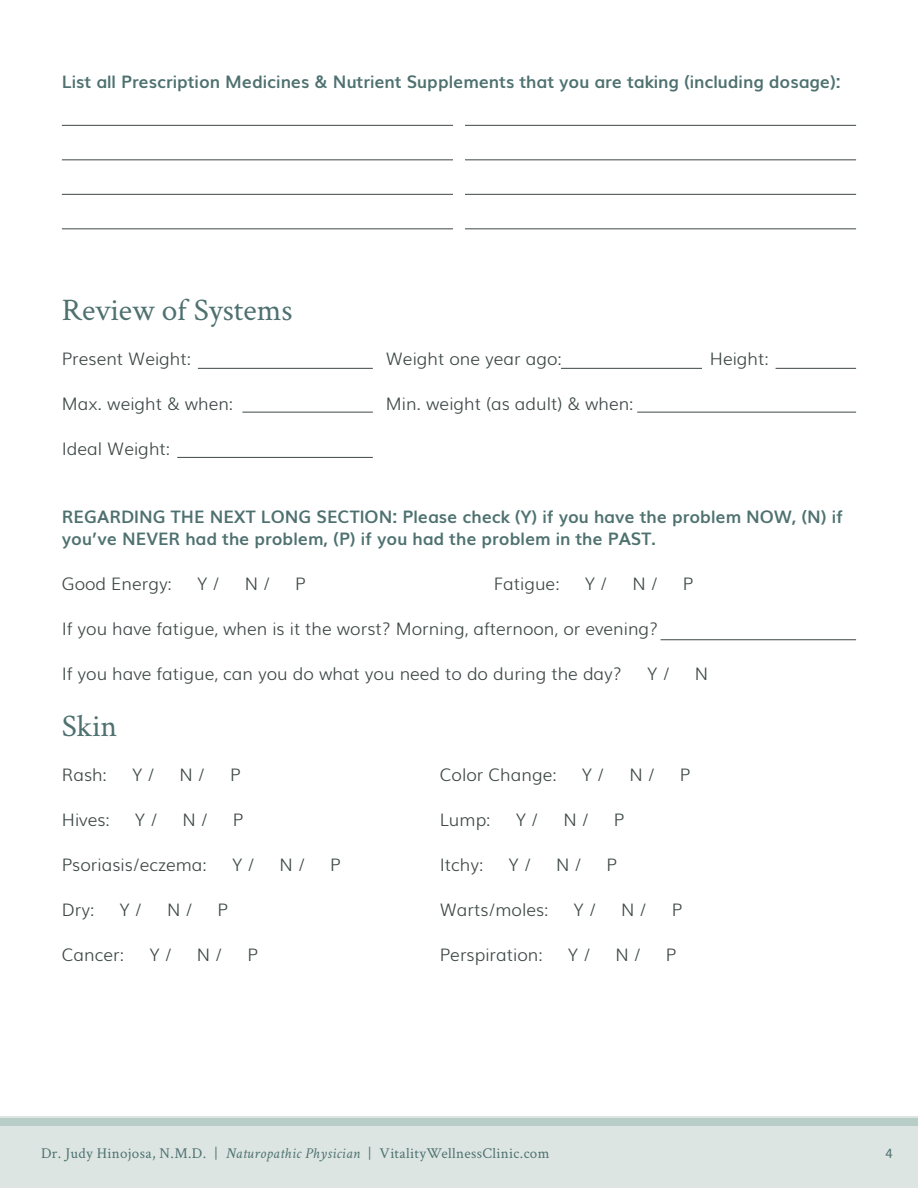
<style>
.page{position:relative;width:918px;height:1188px;background:#fff}
.page>*{position:absolute;margin:0;border:0;box-sizing:border-box;transform-origin:0 0}
.t1{font:31.5px "Crimson Text";color:#4e7170}
.t2{font:300 17.25px "Muli";color:#3d4846}
.t3{font:700 17.25px/22.5px "Muli";color:#4e7170}
.t4{font:15px "Crimson Text";letter-spacing:.025em;color:#4e7170}
.t5{font:12.75px "Muli";color:#4e7170}
.s1{font-style:italic}
</style>
<div class="page">
<div style="left:0;top:1116px;width:918px;height:72px;background:#dce5e2"></div>
<div style="left:0;top:1118px;width:918px;height:7px;background:#b8cdc8"></div>
<hr style="left:62px;top:125px;width:391px;height:1px;background:#3d4846">
<hr style="left:465px;top:125px;width:391px;height:1px;background:#3d4846">
<hr style="left:62px;top:159px;width:391px;height:1px;background:#3d4846">
<hr style="left:465px;top:159px;width:391px;height:1px;background:#3d4846">
<hr style="left:62px;top:194px;width:391px;height:1px;background:#3d4846">
<hr style="left:465px;top:194px;width:391px;height:1px;background:#3d4846">
<hr style="left:62px;top:228px;width:391px;height:1px;background:#3d4846">
<hr style="left:465px;top:228px;width:391px;height:1px;background:#3d4846">
<hr style="left:198px;top:368px;width:175px;height:1px;background:#3d4846">
<hr style="left:561px;top:368px;width:141px;height:1px;background:#3d4846">
<hr style="left:776px;top:368px;width:80px;height:1px;background:#3d4846">
<hr style="left:242px;top:412px;width:131px;height:1px;background:#3d4846">
<hr style="left:637px;top:412px;width:219px;height:1px;background:#3d4846">
<hr style="left:177px;top:457px;width:196px;height:1px;background:#3d4846">
<hr style="left:661px;top:639px;width:195px;height:1px;background:#3d4846">
<p class="t3" style="left:62px;top:69px;width:780px">List all Prescription Medicines &amp; Nutrient Supplements that you are taking (including dosage):</p>
<h1 class="t1" style="left:62px;top:289px;width:232px">Review of Systems</h1>
<p class="t2" style="left:62px;top:345px;width:131px">Present Weight:</p>
<p class="t2" style="left:386px;top:345px;width:177px">Weight one year ago:</p>
<p class="t2" style="left:710px;top:345px;width:60px">Height:</p>
<p class="t2" style="left:62px;top:390px;width:173px">Max. weight &amp; when:</p>
<p class="t2" style="left:386px;top:390px;width:249px">Min. weight (as adult) &amp; when:</p>
<p class="t2" style="left:62px;top:435px;width:110px">Ideal Weight:</p>
<p class="t3" style="left:62px;top:504px;width:783px">REGARDING THE NEXT LONG SECTION: Please check (Y) if you have the problem NOW, (N) if you’ve NEVER had the problem, (P) if you had the problem in the PAST.</p>
<p class="t2" style="left:62px;top:570px;width:112px">Good Energy:</p>
<p class="t2" style="left:197px;top:570px;width:24px">Y /</p>
<p class="t2" style="left:245px;top:570px;width:27px">N /</p>
<p class="t2" style="left:295px;top:570px;width:12px">P</p>
<p class="t2" style="left:494px;top:570px;width:67px">Fatigue:</p>
<p class="t2" style="left:585px;top:570px;width:24px">Y /</p>
<p class="t2" style="left:632px;top:570px;width:27px">N /</p>
<p class="t2" style="left:683px;top:570px;width:12px">P</p>
<p class="t2" style="left:62px;top:615px;width:598px">If you have fatigue, when is it the worst? Morning, afternoon, or evening?</p>
<p class="t2" style="left:62px;top:660px;width:562px">If you have fatigue, can you do what you need to do during the day?</p>
<p class="t2" style="left:647px;top:660px;width:24px">Y /</p>
<p class="t2" style="left:695px;top:660px;width:15px">N</p>
<h1 class="t1" style="left:62px;top:704px;width:57px">Skin</h1>
<p class="t2" style="left:62px;top:761px;width:46px">Rash:</p>
<p class="t2" style="left:132px;top:761px;width:24px">Y /</p>
<p class="t2" style="left:180px;top:761px;width:27px">N /</p>
<p class="t2" style="left:230px;top:761px;width:12px">P</p>
<p class="t2" style="left:440px;top:761px;width:118px">Color Change:</p>
<p class="t2" style="left:582px;top:761px;width:24px">Y /</p>
<p class="t2" style="left:629px;top:761px;width:27px">N /</p>
<p class="t2" style="left:680px;top:761px;width:12px">P</p>
<p class="t2" style="left:62px;top:806px;width:49px">Hives:</p>
<p class="t2" style="left:135px;top:806px;width:24px">Y /</p>
<p class="t2" style="left:182px;top:806px;width:27px">N /</p>
<p class="t2" style="left:233px;top:806px;width:12px">P</p>
<p class="t2" style="left:440px;top:806px;width:52px">Lump:</p>
<p class="t2" style="left:516px;top:806px;width:24px">Y /</p>
<p class="t2" style="left:563px;top:806px;width:27px">N /</p>
<p class="t2" style="left:614px;top:806px;width:12px">P</p>
<p class="t2" style="left:62px;top:851px;width:147px">Psoriasis/eczema:</p>
<p class="t2" style="left:232px;top:851px;width:24px">Y /</p>
<p class="t2" style="left:280px;top:851px;width:27px">N /</p>
<p class="t2" style="left:330px;top:851px;width:12px">P</p>
<p class="t2" style="left:440px;top:851px;width:45px">Itchy:</p>
<p class="t2" style="left:509px;top:851px;width:24px">Y /</p>
<p class="t2" style="left:556px;top:851px;width:27px">N /</p>
<p class="t2" style="left:607px;top:851px;width:12px">P</p>
<p class="t2" style="left:62px;top:896px;width:34px">Dry:</p>
<p class="t2" style="left:120px;top:896px;width:24px">Y /</p>
<p class="t2" style="left:167px;top:896px;width:27px">N /</p>
<p class="t2" style="left:218px;top:896px;width:12px">P</p>
<p class="t2" style="left:440px;top:896px;width:110px">Warts/moles:</p>
<p class="t2" style="left:574px;top:896px;width:24px">Y /</p>
<p class="t2" style="left:621px;top:896px;width:27px">N /</p>
<p class="t2" style="left:672px;top:896px;width:12px">P</p>
<p class="t2" style="left:62px;top:941px;width:64px">Cancer:</p>
<p class="t2" style="left:149px;top:941px;width:24px">Y /</p>
<p class="t2" style="left:197px;top:941px;width:27px">N /</p>
<p class="t2" style="left:247px;top:941px;width:12px">P</p>
<p class="t2" style="left:440px;top:941px;width:104px">Perspiration:</p>
<p class="t2" style="left:568px;top:941px;width:24px">Y /</p>
<p class="t2" style="left:615px;top:941px;width:27px">N /</p>
<p class="t2" style="left:666px;top:941px;width:12px">P</p>
<p class="t4" style="left:41px;top:1143px;width:510px">Dr. Judy Hinojosa, N.M.D. | <span class="s1">Naturopathic Physician</span> | VitalityWellnessClinic.com</p>
<p class="t5" style="left:885px;top:1143px;width:9px">4</p>
</div>
